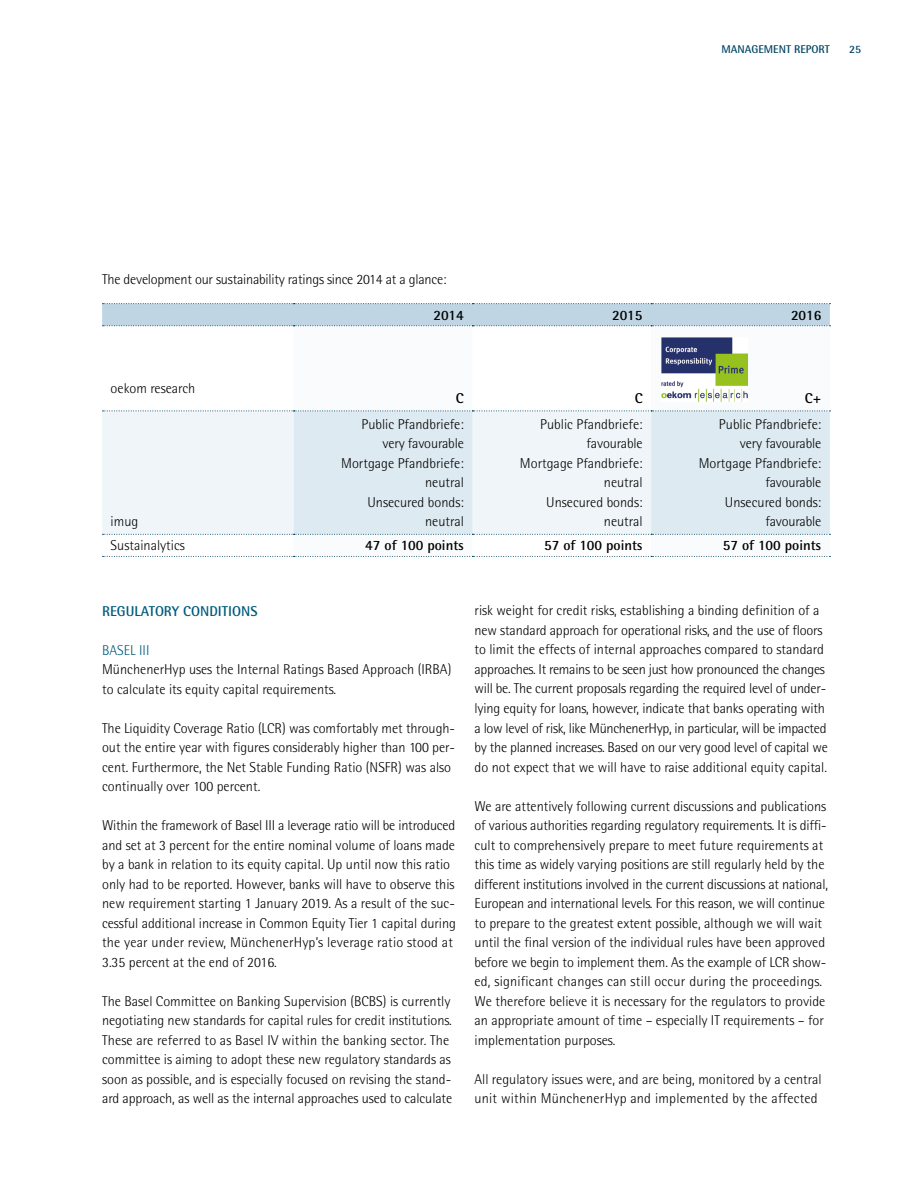
<style>
.page{position:relative;width:915px;height:1183px;background:#fff}
.page>*{position:absolute;margin:0;border:0;box-sizing:border-box;transform-origin:0 0}
.t1{font:300 14.25px/19.5px "Rotis Semi Sans Pro";color:#000}
.t2{font:700 14.25px "Rotis Semi Sans Pro";color:#000}
.t3{font:700 14.25px "Rotis Semi Sans Pro";color:#005c7b}
.t4{font:300 14.25px "Rotis Semi Sans Pro";color:#005c7b}
.t5{font:700 11.25px "Rotis Semi Sans Pro";color:#004563}
</style>
<div class="page">
<div style="left:102px;top:411px;width:191px;height:123px;background:#eff5f8"></div>
<svg style="left:293px;top:411px;width:536px;height:123px;fill:#deeaf1"></svg>
<svg style="left:102px;top:303px;width:728px;height:23px;background:#bcd2e0"></svg>
<svg style="left:102px;top:410px;width:728px;height:1px"></svg>
<svg style="left:102px;top:534px;width:728px;height:1px"></svg>
<svg style="left:102px;top:556px;width:728px;height:1px"></svg>
<img style="left:661px;top:337px;width:86px;height:64px">
<p class="t1" style="left:102px;top:269px;width:346px">The development our sustainability ratings since 2014 at a glance:</p>
<p class="t5" style="left:721px;top:42px;width:110px">MANAGEMENT REPORT</p>
<p class="t5" style="left:848px;top:42px;width:14px">25</p>
<p class="t1" style="left:111px;top:378px;width:86px">oekom research</p>
<p class="t1" style="left:111px;top:512px;width:29px">imug</p>
<p class="t2" style="left:433px;top:306px;width:32px">2014</p>
<p class="t2" style="left:612px;top:306px;width:32px">2015</p>
<p class="t2" style="left:790px;top:306px;width:32px">2016</p>
<p class="t2" style="left:456px;top:389px;width:9px">C</p>
<p class="t2" style="left:634px;top:389px;width:9px">C</p>
<p class="t2" style="left:804px;top:389px;width:18px">C+</p>
<p class="t1" style="left:341px;top:414px;width:124px;text-align:right">Public Pfandbriefe: very favourable<br>Mortgage Pfandbriefe: neutral<br>Unsecured bonds: neutral</p>
<p class="t1" style="left:520px;top:414px;width:124px;text-align:right">Public Pfandbriefe: favourable<br>Mortgage Pfandbriefe: neutral<br>Unsecured bonds: neutral</p>
<p class="t1" style="left:698px;top:414px;width:124px;text-align:right">Public Pfandbriefe: very favourable<br>Mortgage Pfandbriefe: favourable<br>Unsecured bonds: favourable</p>
<p class="t1" style="left:111px;top:535px;width:76px">Sustainalytics</p>
<p class="t2" style="left:365px;top:536px;width:100px">47 of 100 points</p>
<p class="t2" style="left:544px;top:536px;width:100px">57 of 100 points</p>
<p class="t2" style="left:722px;top:536px;width:100px">57 of 100 points</p>
<p class="t3" style="left:102px;top:601px;width:157px">REGULATORY CONDITIONS</p>
<p class="t4" style="left:102px;top:641px;width:49px">BASEL III</p>
<p class="t1" style="left:102px;top:659px;width:350px">MünchenerHyp uses the Internal Ratings Based Approach (IRBA) to calculate its equity capital requirements.</p>
<p class="t1" style="left:102px;top:718px;width:354px">The Liquidity Coverage Ratio (LCR) was comfortably met through&shy;out the entire year with figures considerably higher than 100 per&shy;cent. Furthermore, the Net Stable Funding Ratio (NSFR) was also continually over 100 percent.</p>
<p class="t1" style="left:102px;top:815px;width:355px">Within the framework of Basel III a leverage ratio will be introduced and set at 3 percent for the entire nominal volume of loans made by a bank in relation to its equity capital. Up until now this ratio only had to be reported. However, banks will have to observe this new requirement starting 1 January 2019. As a result of the suc&shy;cessful additional increase in Common Equity Tier 1 capital during the year under review, MünchenerHyp’s leverage ratio stood at 3.35 percent at the end of 2016.</p>
<p class="t1" style="left:102px;top:991px;width:351px">The Basel Committee on Banking Supervision (BCBS) is currently negotiating new standards for capital rules for credit institutions.<br>These are referred to as Basel IV within the banking sector. The committee is aiming to adopt these new regulatory standards as soon as possible, and is especially focused on revising the stand&shy;ard approach, as well as the internal approaches used to calculate</p>
<p class="t1" style="left:474px;top:601px;width:354px">risk weight for credit risks, establishing a binding definition of a new standard approach for operational risks, and the use of floors to limit the effects of internal approaches compared to standard approaches. It remains to be seen just how pronounced the changes will be. The current proposals regarding the required level of under&shy;lying equity for loans, however, indicate that banks operating with a low level of risk, like MünchenerHyp, in particular, will be impacted by the planned increases. Based on our very good level of capital we do not expect that we will have to raise additional equity capital.</p>
<p class="t1" style="left:474px;top:796px;width:355px">We are attentively following current discussions and publications of various authorities regarding regulatory requirements. It is diffi&shy;cult to comprehensively prepare to meet future requirements at this time as widely varying positions are still regularly held by the different institutions involved in the current discussions at national, European and international levels. For this reason, we will continue to prepare to the greatest extent possible, although we will wait until the final version of the individual rules have been approved before we begin to implement them. As the example of LCR show&shy;ed, significant changes can still occur during the proceedings.<br>We therefore believe it is necessary for the regulators to provide an appropriate amount of time – especially IT requirements – for implementation purposes.</p>
<p class="t1" style="left:474px;top:1068px;width:348px">All regulatory issues were, and are being, monitored by a central unit within MünchenerHyp and implemented by the affected</p>
</div>
